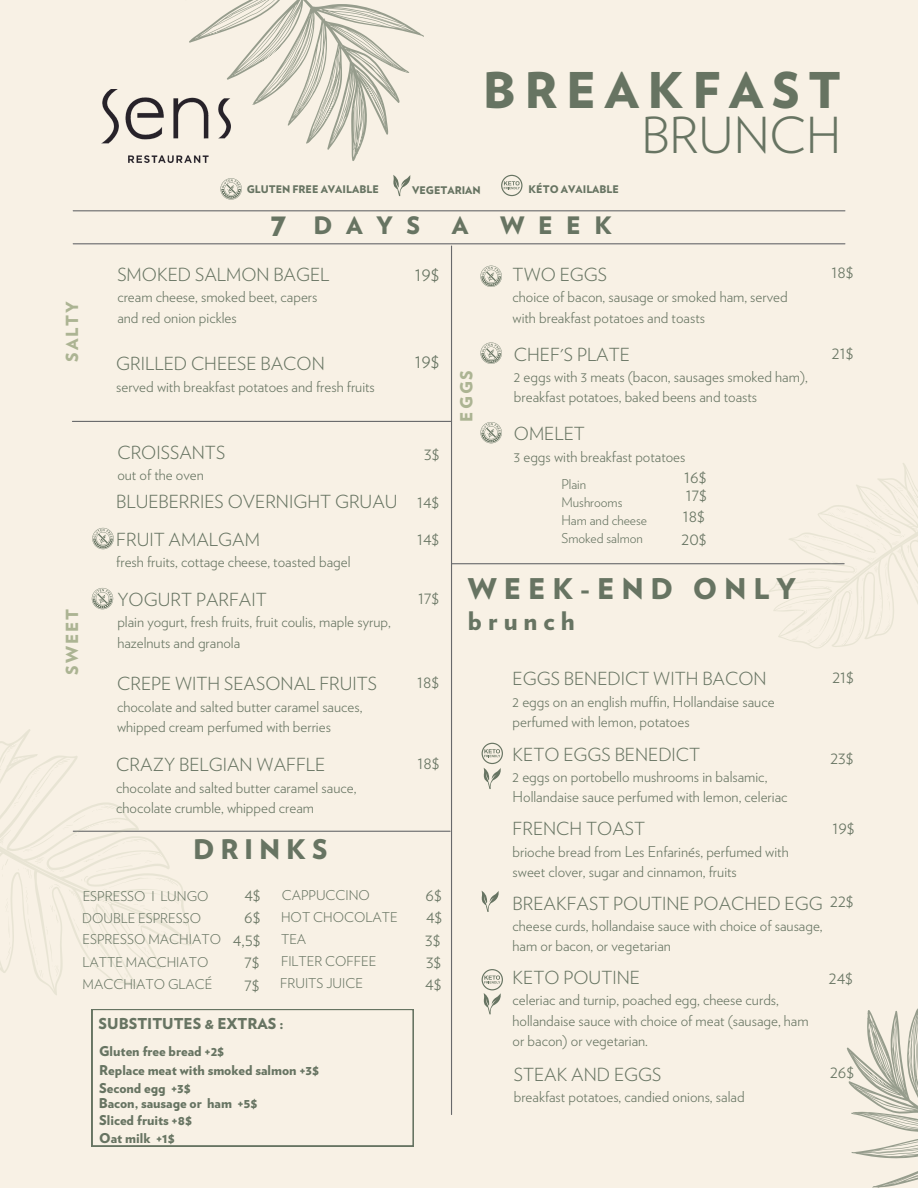
<style>
.page{position:relative;width:918px;height:1188px;background:#f8f1e5}
.page>*{position:absolute;margin:0;border:0;box-sizing:border-box;transform-origin:0 0}
.t1{font:300 49.5px "Verlag";color:#677462}
.t2{font:900 49.2px "Verlag";letter-spacing:.175em;color:#677462}
.t3{font:900 28.5px "Verlag";letter-spacing:.24em;color:#677462}
.t4{font:900 27px "Verlag";letter-spacing:.215em;color:#677462}
.t5{font:900 25.5px "Verlag";letter-spacing:.24em;color:#677462}
.t6{font:900 24px "Verlag";letter-spacing:.56em;color:#677462}
.t7{font:300 19.95px "Verlag";color:#677462}
.t8{font:300 18px/22.8px "Verlag";color:#677462}
.t9{font:900 16.65px "Verlag";letter-spacing:.115em;color:#acb493}
.t10{font:300 15px/20.2px "Verlag";color:#677462}
.t11{font:900 15px "Verlag";color:#677462}
.t12{font:300 13.5px/18px "Verlag";color:#677462}
.t13{font:900 13.5px/17.5px "Verlag";color:#677462}
.t14{font:900 10.5px "Verlag";color:#677462}
.s1{font-size:33px}
</style>
<div class="page">
<hr style="left:73px;top:210px;width:772px;height:1px;background:#68696b">
<hr style="left:73px;top:243px;width:772px;height:1px;background:#68696b">
<hr style="left:452px;top:563px;width:392px;height:1px;background:#68696b">
<hr style="left:73px;top:831px;width:377px;height:1px;background:#68696b">
<hr style="left:451px;top:246px;width:1px;height:869px;background:#68696b">
<hr style="left:72px;top:421px;width:380px;height:1px;background:#68696b">
<svg style="left:0;top:729px;width:246px;height:312px"></svg>
<svg style="left:733px;top:463px;width:185px;height:185px"></svg>
<svg style="left:220px;top:182px;width:22px;height:18px"></svg>
<svg style="left:393px;top:182px;width:16px;height:14px"></svg>
<svg style="left:501px;top:175px;width:21px;height:21px"></svg>
<svg style="left:481px;top:891px;width:18px;height:21px"></svg>
<img style="left:101px;top:90px;width:70px;height:73px">
<svg style="left:171px;top:0;width:253px;height:182px"></svg>
<svg style="left:846px;top:1008px;width:72px;height:180px"></svg>
<svg style="left:482px;top:969px;width:21px;height:45px"></svg>
<svg style="left:482px;top:743px;width:21px;height:46px"></svg>
<svg style="left:92px;top:1009px;width:322px;height:137px"></svg>
<svg style="left:92px;top:528px;width:22px;height:21px"></svg>
<svg style="left:92px;top:588px;width:21px;height:21px"></svg>
<svg style="left:480px;top:266px;width:22px;height:21px"></svg>
<svg style="left:480px;top:342px;width:22px;height:22px"></svg>
<svg style="left:480px;top:422px;width:22px;height:21px"></svg>
<h2 class="t2" style="left:483px;top:69px;width:360px">BREAKFAST</h2>
<p class="t9" style="left:65px;top:362px;width:62px;rotate:-90deg">SALTY</p>
<p class="t9" style="left:65px;top:675px;width:67px;rotate:-90deg">SWEET</p>
<p class="t14" style="left:247px;top:184px;width:134px">GLUTEN FREE AVAILABLE</p>
<p class="t14" style="left:412px;top:186px;width:70px">VEGETARIAN</p>
<p class="t14" style="left:528px;top:185px;width:92px">KÉTO AVAILABLE</p>
<h3 class="t6" style="left:270px;top:215px;width:152px"><span class="s1">7</span> DAYS</h3>
<h3 class="t6" style="left:452px;top:215px;width:18px">A</h3>
<h3 class="t6" style="left:500px;top:215px;width:114px">WEEK</h3>
<h1 class="t1" style="left:641px;top:113px;width:201px">BRUNCH</h1>
<p class="t8" style="left:117px;top:264px;width:214px">SMOKED SALMON BAGEL</p>
<p class="t10" style="left:117px;top:288px;width:202px">cream cheese, smoked beet, capers and red onion pickles</p>
<h3 class="t7" style="left:415px;top:265px;width:26px">19$</h3>
<p class="t8" style="left:116px;top:353px;width:210px">GRILLED CHEESE BACON</p>
<p class="t10" style="left:116px;top:377px;width:260px">served with breakfast potatoes and fresh fruits</p>
<h3 class="t7" style="left:415px;top:352px;width:26px">19$</h3>
<p class="t8" style="left:117px;top:442px;width:109px">CROISSANTS</p>
<p class="t10" style="left:117px;top:466px;width:88px">out of the oven</p>
<p class="t8" style="left:424px;top:443px;width:17px">3$</p>
<p class="t8" style="left:116px;top:491px;width:325px">BLUEBERRIES OVERNIGHT GRUAU 14$</p>
<p class="t8" style="left:116px;top:529px;width:145px">FRUIT AMALGAM</p>
<p class="t10" style="left:116px;top:552px;width:236px">fresh fruits, cottage cheese, toasted bagel</p>
<p class="t8" style="left:117px;top:589px;width:151px">YOGURT PARFAIT</p>
<p class="t10" style="left:117px;top:613px;width:275px">plain yogurt, fresh fruits, fruit coulis, maple syrup, hazelnuts and granola</p>
<p class="t8" style="left:117px;top:674px;width:262px">CREPE WITH SEASONAL FRUITS</p>
<p class="t10" style="left:117px;top:697px;width:247px">chocolate and salted butter caramel sauces, whipped cream perfumed with berries</p>
<p class="t8" style="left:116px;top:755px;width:210px">CRAZY BELGIAN WAFFLE</p>
<p class="t10" style="left:116px;top:778px;width:242px">chocolate and salted butter caramel sauce, chocolate crumble, whipped cream</p>
<h3 class="t4" style="left:193px;top:838px;width:136px">DRINKS</h3>
<p class="t8" style="left:417px;top:528px;width:24px">14$</p>
<p class="t8" style="left:418px;top:588px;width:23px">17$</p>
<p class="t8" style="left:417px;top:672px;width:24px">18$</p>
<p class="t8" style="left:417px;top:752px;width:24px">18$</p>
<p class="t9" style="left:459px;top:422px;width:53px;rotate:-90deg">EGGS</p>
<p class="t8" style="left:513px;top:264px;width:96px">TWO EGGS</p>
<p class="t10" style="left:513px;top:288px;width:277px">choice of bacon, sausage or smoked ham, served with breakfast potatoes and toasts</p>
<p class="t8" style="left:514px;top:344px;width:118px">CHEF'S PLATE</p>
<p class="t10" style="left:514px;top:368px;width:295px">2 eggs with 3 meats (bacon, sausages smoked ham), breakfast potatoes, baked beens and toasts</p>
<p class="t8" style="left:514px;top:424px;width:72px">OMELET</p>
<p class="t10" style="left:514px;top:447px;width:173px">3 eggs with breakfast potatoes</p>
<p class="t12" style="left:561px;top:476px;width:87px">Plain<br>Mushrooms<br>Ham and cheese<br>Smoked salmon</p>
<p class="t8" style="left:684px;top:469px;width:24px;line-height:18px">16$<br>17$</p>
<p class="t8" style="left:682px;top:506px;width:26px;line-height:22.2px">18$<br>20$</p>
<h3 class="t3" style="left:468px;top:576px;width:330px">WEEK-END ONLY</h3>
<h3 class="t5" style="left:468px;top:610px;width:108px">brunch</h3>
<p class="t8" style="left:513px;top:669px;width:255px">EGGS BENEDICT WITH BACON</p>
<p class="t10" style="left:513px;top:692px;width:264px">2 eggs on an english muffin, Hollandaise sauce perfumed with lemon, potatoes</p>
<p class="t8" style="left:513px;top:744px;width:189px">KETO EGGS BENEDICT</p>
<p class="t10" style="left:513px;top:768px;width:276px">2 eggs on portobello mushrooms in balsamic,<br>Hollandaise sauce perfumed with lemon, celeriac</p>
<p class="t8" style="left:513px;top:818px;width:134px">FRENCH TOAST</p>
<p class="t10" style="left:513px;top:842px;width:278px">brioche bread from Les Enfarinés, perfumed with sweet clover, sugar and cinnamon, fruits</p>
<p class="t8" style="left:831px;top:261px;width:24px">18$</p>
<p class="t8" style="left:832px;top:342px;width:23px">21$</p>
<p class="t8" style="left:832px;top:666px;width:23px">21$</p>
<p class="t8" style="left:830px;top:747px;width:25px">23$</p>
<p class="t8" style="left:832px;top:817px;width:24px">19$</p>
<p class="t12" style="left:83px;top:888px;width:127px">ESPRESSO I LUNGO</p>
<p class="t12" style="left:83px;top:929px;width:140px;line-height:22.5px">ESPRESSO MACHIATO<br>LATTE MACCHIATO<br>MACCHIATO GLACÉ</p>
<p class="t12" style="left:82px;top:910px;width:120px">DOUBLE ESPRESSO</p>
<p class="t8" style="left:244px;top:884px;width:18px">4$</p>
<p class="t8" style="left:426px;top:884px;width:18px">6$</p>
<p class="t8" style="left:233px;top:906px;width:29px;text-align:right">6$<br>4,5$<br>7$</p>
<p class="t12" style="left:282px;top:887px;width:90px">CAPPUCCINO</p>
<p class="t12" style="left:281px;top:931px;width:27px">TEA</p>
<p class="t8" style="left:425px;top:929px;width:17px">3$</p>
<p class="t8" style="left:426px;top:906px;width:18px">4$</p>
<p class="t8" style="left:425px;top:952px;width:18px;line-height:22px">3$<br>4$</p>
<p class="t12" style="left:281px;top:909px;width:118px">HOT CHOCOLATE</p>
<p class="t12" style="left:281px;top:953px;width:97px">FILTER COFFEE</p>
<p class="t12" style="left:280px;top:975px;width:84px">FRUITS JUICE</p>
<p class="t8" style="left:245px;top:974px;width:17px">7$</p>
<p class="t11" style="left:99px;top:1017px;width:187px">SUBSTITUTES &amp; EXTRAS :</p>
<p class="t13" style="left:99px;top:1043px;width:127px">Gluten free bread +2$</p>
<p class="t8" style="left:513px;top:893px;width:312px">BREAKFAST POUTINE POACHED EGG</p>
<p class="t10" style="left:513px;top:916px;width:312px">cheese curds, hollandaise sauce with choice of sausage, ham or bacon, or vegetarian</p>
<p class="t8" style="left:830px;top:890px;width:25px">22$</p>
<p class="t8" style="left:513px;top:967px;width:129px">KETO POUTINE</p>
<p class="t10" style="left:513px;top:991px;width:298px">celeriac and turnip, poached egg, cheese curds, hollandaise sauce with choice of meat (sausage, ham or bacon) or vegetarian.</p>
<p class="t8" style="left:829px;top:967px;width:26px">24$</p>
<p class="t13" style="left:99px;top:1062px;width:221px">Replace meat with smoked salmon +3$</p>
<p class="t8" style="left:830px;top:1062px;width:26px">26$</p>
<p class="t8" style="left:514px;top:1064px;width:149px">STEAK AND EGGS</p>
<p class="t10" style="left:514px;top:1087px;width:232px">breakfast potatoes, candied onions, salad</p>
<p class="t13" style="left:99px;top:1080px;width:93px">Second egg +3$</p>
<p class="t13" style="left:99px;top:1130px;width:77px">Oat milk +1$</p>
<p class="t13" style="left:99px;top:1095px;width:160px">Bacon, sausage or ham +5$<br>Sliced fruits +8$</p>
</div>
